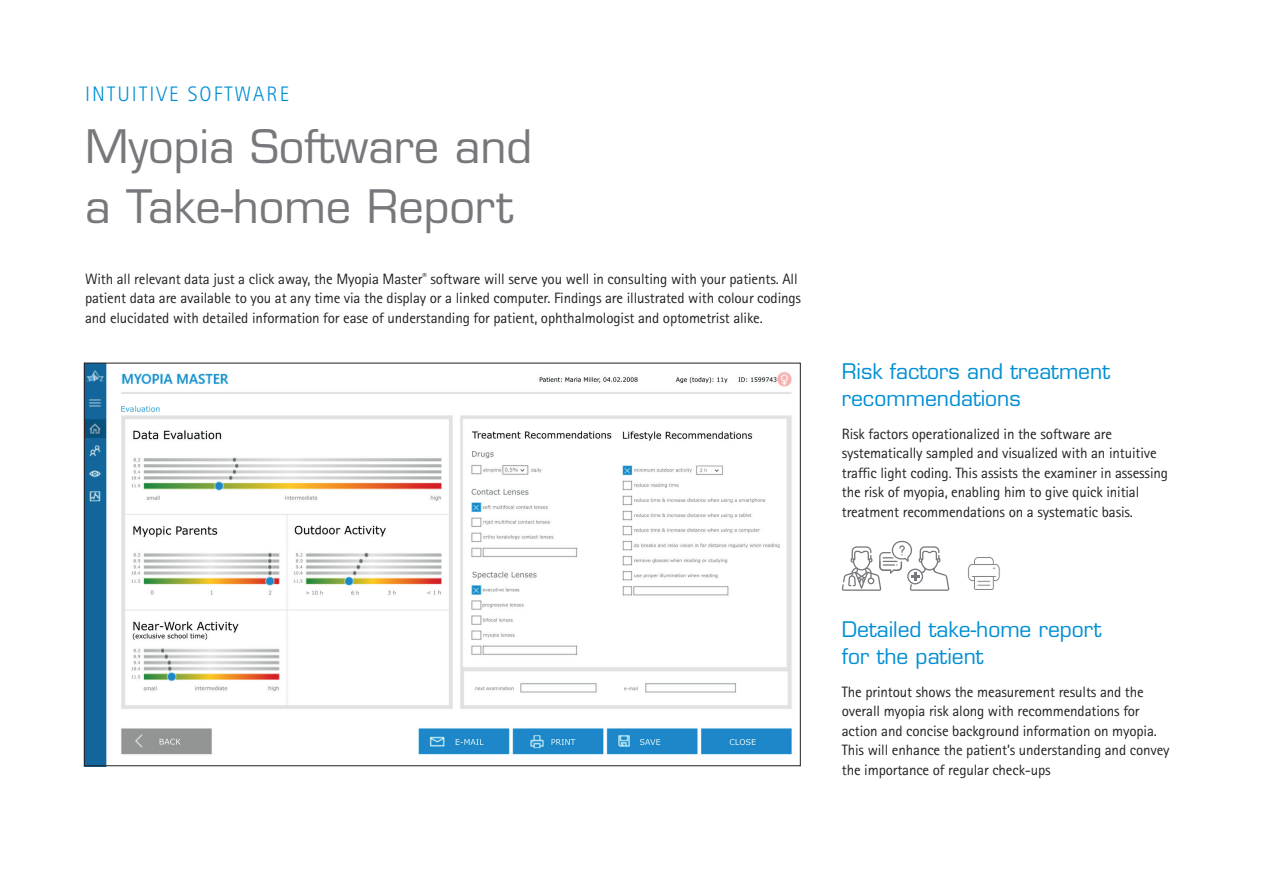
<style>
.page{position:relative;width:1263px;height:893px;background:#fff}
.page>*{position:absolute;margin:0;border:0;box-sizing:border-box;transform-origin:0 0}
.t1{font:45px/60px "Eurostile";color:#76787b}
.t2{font:21px/27px "Eurostile";color:#008fd5}
.t3{font:300 21px "Rotis Sans Serif";letter-spacing:.1em;color:#008fd5}
.t4{font:15px/19.5px "Rotis Sans Serif";letter-spacing:-.01em;color:#231f20}
</style>
<div class="page">
<img style="left:86px;top:365px;width:706px;height:399px">
<svg style="left:968px;top:557px;width:32px;height:33px"></svg>
<svg style="left:842px;top:541px;width:107px;height:50px"></svg>
<h2 class="t3" style="left:85px;top:82px;width:206px">INTUITIVE SOFTWARE</h2>
<h1 class="t1" style="left:85px;top:117px;width:449px">Myopia Software and a Take-home Report</h1>
<p class="t4" style="left:85px;top:269px;width:717px">With all relevant data just a click away, the Myopia Master<sup>®</sup> software will serve you well in consulting with your patients. All patient data are available to you at any time via the display or a linked computer. Findings are illustrated with colour codings and elucidated with detailed information for ease of understanding for patient, ophthalmologist and optometrist alike.</p>
<h2 class="t2" style="left:842px;top:358px;width:270px">Risk factors and treatment recommendations</h2>
<p class="t4" style="left:842px;top:424px;width:328px">Risk factors operationalized in the software are systematically sampled and visualized with an intuitive traffic light coding. This assists the examiner in assessing the risk of myopia, enabling him to give quick initial treatment recommendations on a systematic basis.</p>
<h2 class="t2" style="left:842px;top:616px;width:261px">Detailed take-home report for the patient</h2>
<p class="t4" style="left:842px;top:682px;width:329px">The printout shows the measurement results and the overall myopia risk along with recommendations for action and concise background information on myopia.<br>This will enhance the patient’s understanding and convey the importance of regular check-ups</p>
</div>
